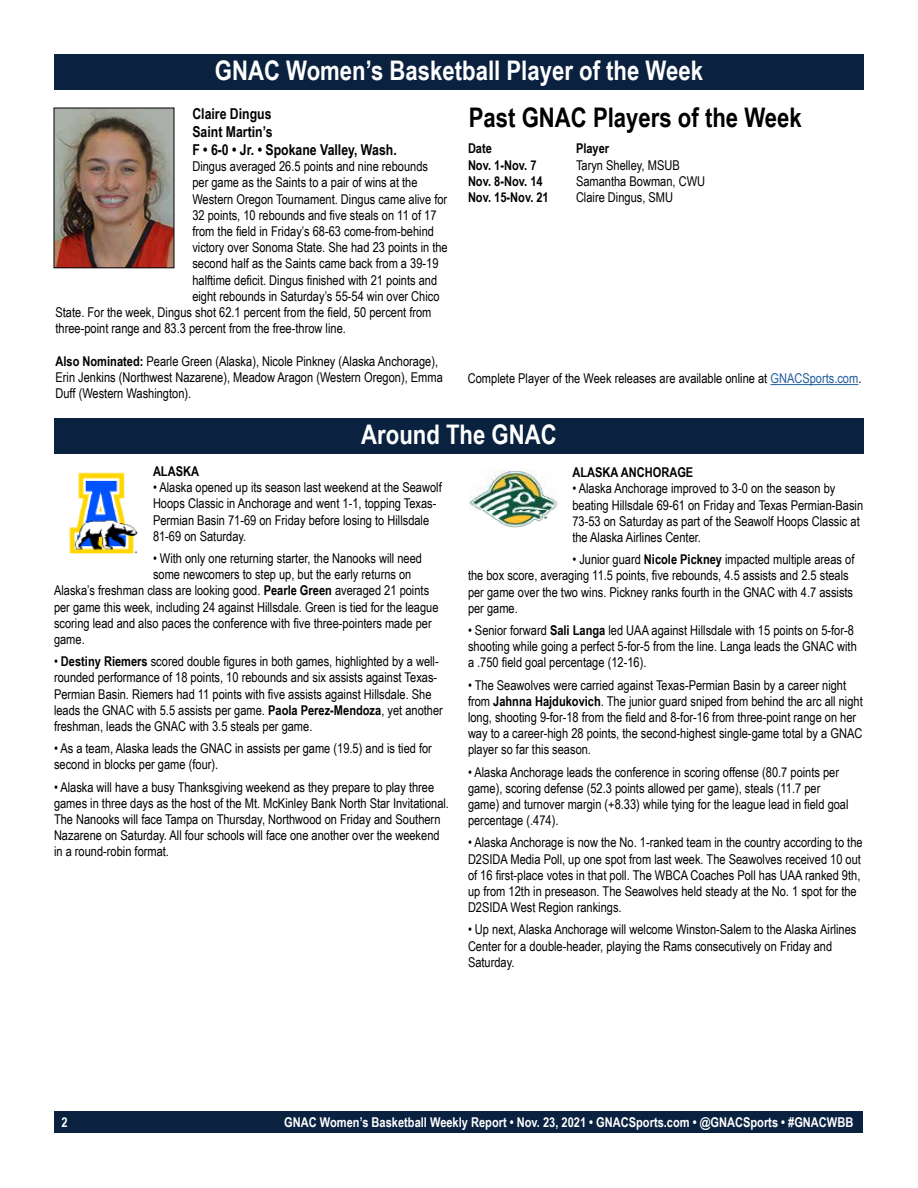
<style>
.page{position:relative;width:918px;height:1188px;background:#fff}
.page>*{position:absolute;margin:0;border:0;box-sizing:border-box;transform-origin:0 0}
.t1{font:700 27px "Arial Narrow";color:#fff}
.t2{font:700 27px "Arial Narrow";color:#000}
.t3{font:700 15px/18px "Arial Narrow";color:#000}
.t4{font:13.5px/16.2px "Arial Narrow";color:#000}
.t5{font:700 13.5px "Arial Narrow";color:#fff}
.t6{font:700 13.5px "Arial Narrow";color:#000}
.s1{font-weight:700}
.s2{color:#215e9e}
</style>
<div class="page">
<div style="left:55px;top:1111px;width:808px;height:22px;background:#0a2240"></div>
<div style="left:54px;top:54px;width:810px;height:36px;background:#0a2240"></div>
<img style="left:56px;top:110px;width:116px;height:156px">
<div style="left:54px;top:418px;width:810px;height:36px;background:#0a2240"></div>
<img style="left:69px;top:472px;width:69px;height:83px">
<img style="left:469px;top:469px;width:89px;height:59px">
<hr style="left:770px;top:384px;width:88px;height:1px;background:#215e9e">
<h1 class="t1" style="left:215px;top:50px;width:490px">GNAC Women’s Basketball Player of the Week</h1>
<h1 class="t2" style="left:469px;top:97px;width:335px">Past GNAC Players of the Week</h1>
<p class="t6" style="left:468px;top:138px;width:25px">Date</p>
<p class="t6" style="left:576px;top:138px;width:35px">Player</p>
<p class="t6" style="left:468px;top:155px;width:70px">Nov. 1-Nov. 7</p>
<p class="t4" style="left:576px;top:156px;width:105px">Taryn Shelley, MSUB</p>
<p class="t6" style="left:468px;top:171px;width:76px">Nov. 8-Nov. 14</p>
<p class="t4" style="left:576px;top:172px;width:131px">Samantha Bowman, CWU</p>
<p class="t6" style="left:468px;top:187px;width:82px">Nov. 15-Nov. 21</p>
<p class="t4" style="left:576px;top:189px;width:99px">Claire Dingus, SMU</p>
<p class="t3" style="left:192px;top:104px;width:206px">Claire Dingus<br>Saint Martin’s<br>F • 6-0 • Jr. • Spokane Valley, Wash.</p>
<p class="t4" style="left:192px;top:158px;width:237px">Dingus averaged 26.5 points and nine rebounds</p>
<p class="t4" style="left:192px;top:174px;width:227px">per game as the Saints to a pair of wins at the</p>
<p class="t4" style="left:192px;top:190px;width:256px">Western Oregon Tournament. Dingus came alive for</p>
<p class="t4" style="left:192px;top:206px;width:246px">32 points, 10 rebounds and five steals on 11 of 17</p>
<p class="t4" style="left:192px;top:223px;width:243px">from the field in Friday’s 68-63 come-from-behind</p>
<p class="t4" style="left:192px;top:239px;width:257px">victory over Sonoma State. She had 23 points in the</p>
<p class="t4" style="left:192px;top:255px;width:248px">second half as the Saints came back from a 39-19</p>
<p class="t4" style="left:192px;top:271px;width:246px">halftime deficit. Dingus finished with 21 points and</p>
<p class="t4" style="left:192px;top:287px;width:249px">eight rebounds in Saturday’s 55-54 win over Chico</p>
<p class="t4" style="left:55px;top:304px;width:377px">State. For the week, Dingus shot 62.1 percent from the field, 50 percent from</p>
<p class="t4" style="left:55px;top:320px;width:292px">three-point range and 83.3 percent from the free-throw line.</p>
<p class="t4" style="left:55px;top:352px;width:389px"><span class="s1">Also Nominated:</span> Pearle Green (Alaska), Nicole Pinkney (Alaska Anchorage),<br>Erin Jenkins (Northwest Nazarene), Meadow Aragon (Western Oregon), Emma<br>Duff (Western Washington).</p>
<p class="t4" style="left:468px;top:370px;width:395px">Complete Player of the Week releases are available online at <span class="s2">GNACSports.com</span>.</p>
<h1 class="t1" style="left:361px;top:414px;width:197px">Around The GNAC</h1>
<p class="t6" style="left:153px;top:461px;width:48px">ALASKA</p>
<p class="t4" style="left:153px;top:479px;width:290px">• Alaska opened up its season last weekend at the Seawolf Hoops Classic in Anchorage and went 1-1, topping Texas-Permian Basin 71-69 on Friday before losing to Hillsdale 81-69 on Saturday.</p>
<p class="t4" style="left:153px;top:550px;width:271px">• With only one returning starter, the Nanooks will need</p>
<p class="t4" style="left:153px;top:566px;width:260px">some newcomers to step up, but the early returns on</p>
<p class="t4" style="left:54px;top:582px;width:377px">Alaska’s freshman class are looking good. <span class="s1">Pearle Green</span> averaged 21 points</p>
<p class="t4" style="left:54px;top:598px;width:386px">per game this week, including 24 against Hillsdale. Green is tied for the league</p>
<p class="t4" style="left:54px;top:614px;width:379px">scoring lead and also paces the conference with five three-pointers made per</p>
<p class="t4" style="left:54px;top:631px;width:32px">game.</p>
<p class="t4" style="left:54px;top:653px;width:390px">• <span class="s1">Destiny Riemers</span> scored double figures in both games, highlighted by a well&shy;rounded performance of 18 points, 10 rebounds and six assists against Texas-Permian Basin. Riemers had 11 points with five assists against Hillsdale. She leads the GNAC with 5.5 assists per game. <span class="s1">Paola Perez-Mendoza</span>, yet another freshman, leads the GNAC with 3.5 steals per game.</p>
<p class="t4" style="left:54px;top:740px;width:380px">• As a team, Alaska leads the GNAC in assists per game (19.5) and is tied for second in blocks per game (four).</p>
<p class="t4" style="left:54px;top:778px;width:397px">• Alaska will have a busy Thanksgiving weekend as they prepare to play three games in three days as the host of the Mt. McKinley Bank North Star Invitational.<br>The Nanooks will face Tampa on Thursday, Northwood on Friday and Southern Nazarene on Saturday. All four schools will face one another over the weekend in a round-robin format.</p>
<p class="t6" style="left:572px;top:462px;width:122px">ALASKA ANCHORAGE</p>
<p class="t4" style="left:572px;top:480px;width:292px">• Alaska Anchorage improved to 3-0 on the season by beating Hillsdale 69-61 on Friday and Texas Permian-Basin 73-53 on Saturday as part of the Seawolf Hoops Classic at the Alaska Airlines Center.</p>
<p class="t4" style="left:468px;top:551px;width:388px;text-indent:104px">• Junior guard <span class="s1">Nicole Pickney</span> impacted multiple areas of the box score, averaging 11.5 points, five rebounds, 4.5 assists and 2.5 steals per game over the two wins. Pickney ranks fourth in the GNAC with 4.7 assists per game.</p>
<p class="t4" style="left:468px;top:622px;width:390px">• Senior forward <span class="s1">Sali Langa</span> led UAA against Hillsdale with 15 points on 5-for-8 shooting while going a perfect 5-for-5 from the line. Langa leads the GNAC with a .750 field goal percentage (12-16).</p>
<p class="t4" style="left:468px;top:676px;width:396px">• The Seawolves were carried against Texas-Permian Basin by a career night from <span class="s1">Jahnna Hajdukovich</span>. The junior guard sniped from behind the arc all night long, shooting 9-for-18 from the field and 8-for-16 from three-point range on her way to a career-high 28 points, the second-highest single-game total by a GNAC player so far this season.</p>
<p class="t4" style="left:468px;top:763px;width:382px">• Alaska Anchorage leads the conference in scoring offense (80.7 points per game), scoring defense (52.3 points allowed per game), steals (11.7 per game) and turnover margin (+8.33) while tying for the league lead in field goal percentage (.474).</p>
<p class="t4" style="left:468px;top:834px;width:396px">• Alaska Anchorage is now the No. 1-ranked team in the country according to the D2SIDA Media Poll, up one spot from last week. The Seawolves received 10 out of 16 first-place votes in that poll. The WBCA Coaches Poll has UAA ranked 9th, up from 12th in preseason. The Seawolves held steady at the No. 1 spot for the D2SIDA West Region rankings.</p>
<p class="t4" style="left:468px;top:921px;width:390px">• Up next, Alaska Anchorage will welcome Winston-Salem to the Alaska Airlines<br>Center for a double-header, playing the Rams consecutively on Friday and<br>Saturday.</p>
<p class="t5" style="left:61px;top:1112px;width:8px">2</p>
<p class="t5" style="left:284px;top:1112px;width:571px">GNAC Women’s Basketball Weekly Report • Nov. 23, 2021 • GNACSports.com • @GNACSports • #GNACWBB</p>
</div>
